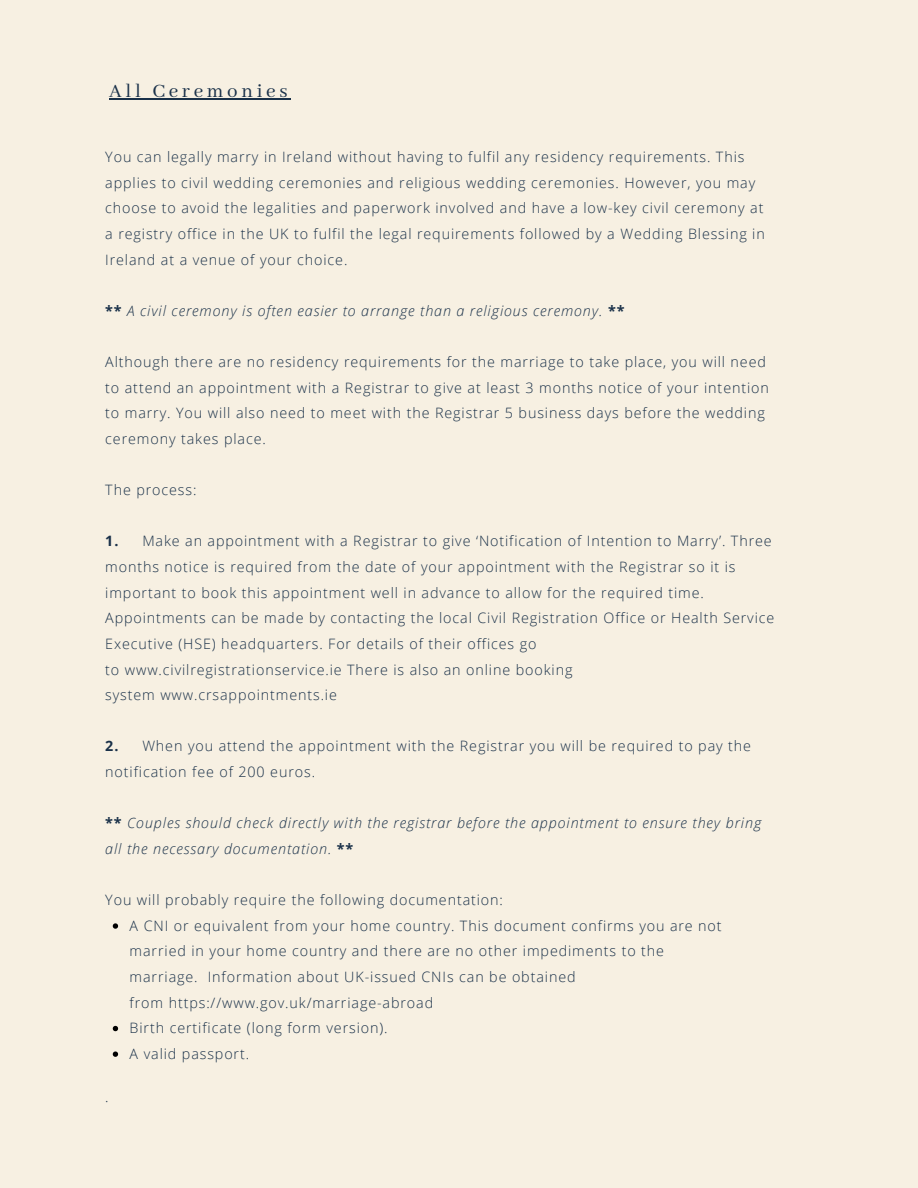
<style>
.page{position:relative;width:918px;height:1188px;background:#f7f0e2}
.page>*{position:absolute;margin:0;border:0;box-sizing:border-box;transform-origin:0 0}
.t1{font:21px "Abhaya Libre";letter-spacing:.175em;color:#1a3149}
.t2{font:300 14.4px/25.7px "Open Sans";letter-spacing:.06em;color:#1a3149}
.t3{font:italic 300 14.4px/25.7px "Open Sans";letter-spacing:.06em;color:#1a3149}
.t4{font:700 14.4px "Open Sans";color:#1a3149}
.s1{font-weight:700;font-style:normal}
</style>
<div class="page">
<svg style="left:113px;top:923px;width:5px;height:6px"></svg>
<svg style="left:113px;top:1026px;width:5px;height:5px"></svg>
<svg style="left:113px;top:1052px;width:5px;height:5px"></svg>
<hr style="left:109px;top:99px;width:182px;height:1px;background:#1a3149">
<h1 class="t1" style="left:109px;top:80px;width:180px">All Ceremonies</h1>
<p class="t2" style="left:105px;top:144px;width:661px">You can legally marry in Ireland without having to fulfil any residency requirements. This applies to civil wedding ceremonies and religious wedding ceremonies. However, you may choose to avoid the legalities and paperwork involved and have a low-key civil ceremony at a registry office in the UK to fulfil the legal requirements followed by a Wedding Blessing in Ireland at a venue of your choice.</p>
<p class="t3" style="left:105px;top:297px;width:521px"><span class="s1">**</span> A civil ceremony is often easier to arrange than a religious ceremony. <span class="s1">**</span></p>
<p class="t2" style="left:105px;top:349px;width:665px">Although there are no residency requirements for the marriage to take place, you will need to attend an appointment with a Registrar to give at least 3 months notice of your intention to marry. You will also need to meet with the Registrar 5 business days before the wedding ceremony takes place.</p>
<p class="t2" style="left:105px;top:477px;width:93px">The process:</p>
<p class="t4" style="left:105px;top:531px;width:15px">1.</p>
<p class="t2" style="left:105px;top:528px;width:671px;text-indent:37px">Make an appointment with a Registrar to give ‘Notification of Intention to Marry’. Three months notice is required from the date of your appointment with the Registrar so it is important to book this appointment well in advance to allow for the required time.<br>Appointments can be made by contacting the local Civil Registration Office or Health Service Executive (HSE) headquarters. For details of their offices go<br>to www.civilregistrationservice.ie There is also an online booking<br>system www.crsappointments.ie</p>
<p class="t4" style="left:105px;top:736px;width:15px">2.</p>
<p class="t2" style="left:105px;top:733px;width:647px;text-indent:37px">When you attend the appointment with the Registrar you will be required to pay the notification fee of 200 euros.</p>
<p class="t3" style="left:105px;top:810px;width:658px"><span class="s1">**</span> Couples should check directly with the registrar before the appointment to ensure they bring all the necessary documentation. <span class="s1">**</span></p>
<p class="t2" style="left:105px;top:887px;width:399px">You will probably require the following documentation:</p>
<p class="t2" style="left:105px;top:1083px;width:5px">.</p>
<p class="t2" style="left:130px;top:912px;width:594px">A CNI or equivalent from your home country. This document confirms you are not married in your home country and there are no other impediments to the marriage. Information about UK-issued CNIs can be obtained<br>from https://www.gov.uk/marriage-abroad<br>Birth certificate (long form version).<br>A valid passport.</p>
</div>
